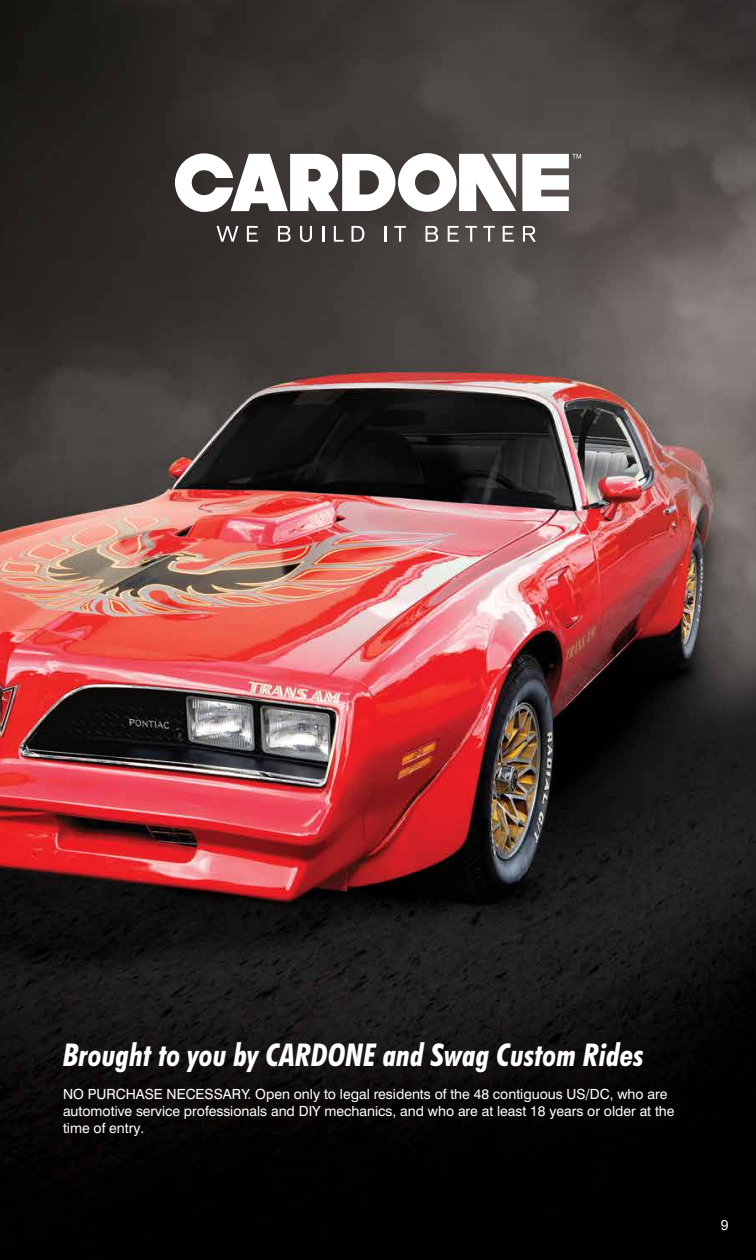
<style>
.page{position:relative;width:756px;height:1260px;background:#fff}
.page>*{position:absolute;margin:0;border:0;box-sizing:border-box;transform-origin:0 0}
.t1{font:italic 700 condensed 31.5px "Futura BT";color:#fff}
.t2{font:14px/16.8px "Swiss 721 BT";color:#fff}
.t3{font:14px "Arial";color:#fff}
</style>
<div class="page">
<img style="left:0;top:0;width:756px;height:1260px">
<svg style="left:217px;top:226px;width:21px;height:16px"></svg>
<svg style="left:247px;top:226px;width:11px;height:16px"></svg>
<svg style="left:322px;top:226px;width:2px;height:16px"></svg>
<svg style="left:334px;top:226px;width:10px;height:16px"></svg>
<svg style="left:351px;top:226px;width:13px;height:16px"></svg>
<svg style="left:385px;top:226px;width:2px;height:16px"></svg>
<svg style="left:394px;top:226px;width:12px;height:16px"></svg>
<svg style="left:426px;top:226px;width:12px;height:16px"></svg>
<svg style="left:448px;top:226px;width:11px;height:16px"></svg>
<svg style="left:465px;top:226px;width:12px;height:16px"></svg>
<svg style="left:483px;top:226px;width:12px;height:16px"></svg>
<svg style="left:503px;top:226px;width:11px;height:16px"></svg>
<svg style="left:523px;top:226px;width:13px;height:16px"></svg>
<svg style="left:175px;top:153px;width:341px;height:59px"></svg>
<svg style="left:278px;top:226px;width:13px;height:16px"></svg>
<svg style="left:300px;top:226px;width:12px;height:16px"></svg>
<svg style="left:522px;top:154px;width:59px;height:57px"></svg>
<h1 class="t1" style="left:63px;top:1036px;width:583px">Brought to you by CARDONE and Swag Custom Rides</h1>
<p class="t2" style="left:63px;top:1086px;width:613px">NO PURCHASE NECESSARY. Open only to legal residents of the 48 contiguous US/DC, who are automotive service professionals and DIY mechanics, and who are at least 18 years or older at the time of entry.</p>
<p class="t3" style="left:721px;top:1216px;width:9px">9</p>
</div>
